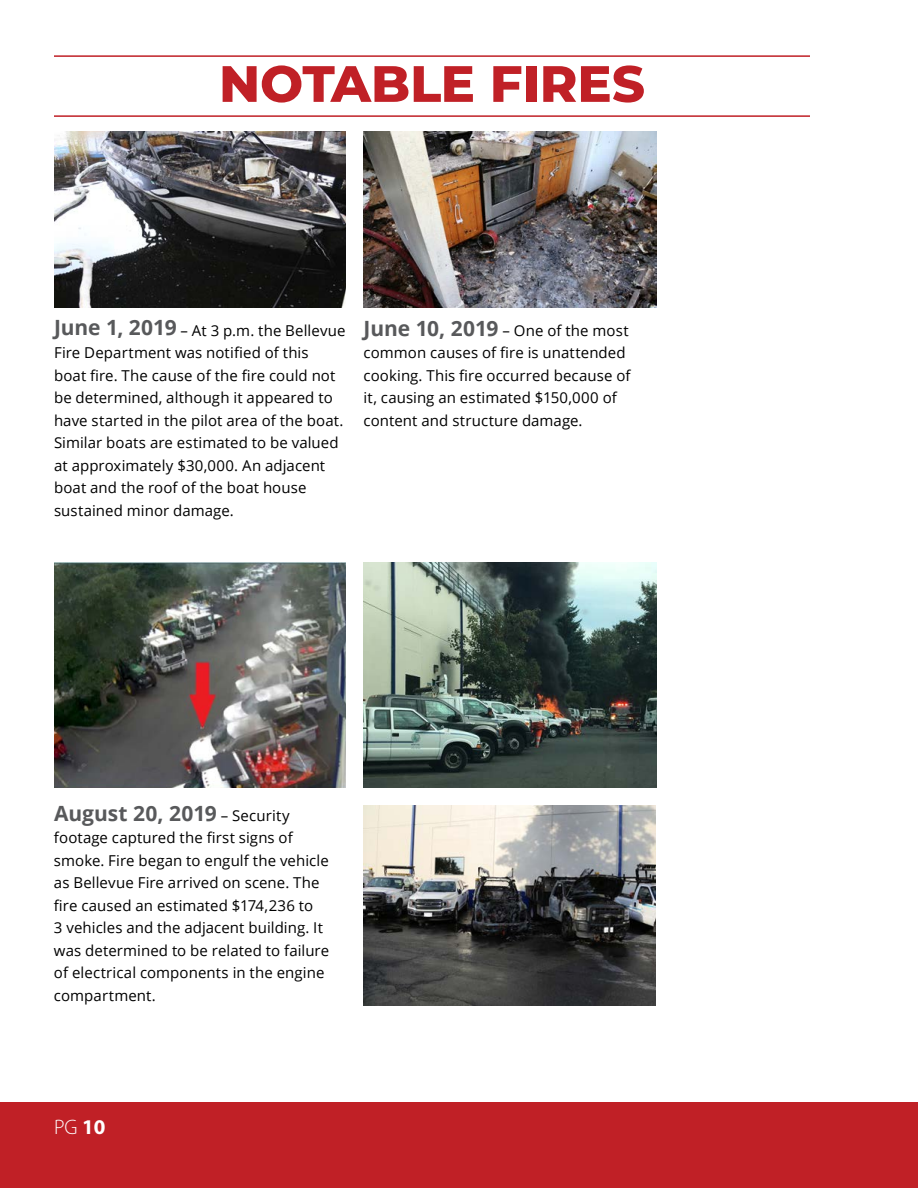
<style>
.page{position:relative;width:918px;height:1188px;background:#fff}
.page>*{position:absolute;margin:0;border:0;box-sizing:border-box;transform-origin:0 0}
.t1{font:800 51px "Montserrat";color:#c02026}
.t2{font:700 21px "Open Sans";color:#58595b}
.t3{font:300 21px "Myriad Pro";color:#fff}
.t4{font:15px/22.5px "Open Sans";letter-spacing:.005em;color:#000}
.s1{font-weight:700;font-size:21px;color:#58595b}
.s2{font-weight:400;font-size:15px;color:#000}
.s3{font-weight:700}
</style>
<div class="page">
<div style="left:0;top:1102px;width:918px;height:86px;background:#c02026"></div>
<hr style="left:54px;top:55px;width:756px;height:2px;background:#c02026">
<hr style="left:54px;top:115px;width:756px;height:2px;background:#c02026">
<img style="left:54px;top:131px;width:292px;height:176px">
<img style="left:364px;top:131px;width:292px;height:176px">
<img style="left:54px;top:562px;width:292px;height:226px">
<img style="left:364px;top:563px;width:292px;height:225px">
<img style="left:364px;top:806px;width:291px;height:199px">
<h1 class="t1" style="left:219px;top:46px;width:427px">NOTABLE FIRES</h1>
<p class="t4" style="left:54px;top:318px;width:293px"><span class="s1">June 1, 2019</span> – At 3 p.m. the Bellevue Fire Department was notified of this<br>boat fire. The cause of the fire could not be determined, although it appeared to have started in the pilot area of the boat.<br>Similar boats are estimated to be valued at approximately $30,000. An adjacent boat and the roof of the boat house sustained minor damage.</p>
<p class="t4" style="left:364px;top:318px;width:268px"><span class="s1">June 10, 2019</span> – One of the most common causes of fire is unattended cooking. This fire occurred because of it, causing an estimated $150,000 of content and structure damage.</p>
<h2 class="t2" style="left:54px;top:798px;width:237px">August 20, 2019 <span class="s2">– Security</span></h2>
<p class="t4" style="left:54px;top:826px;width:277px">footage captured the first signs of smoke. Fire began to engulf the vehicle as Bellevue Fire arrived on scene. The fire caused an estimated $174,236 to<br>3 vehicles and the adjacent building. It was determined to be related to failure of electrical components in the engine compartment.</p>
<h2 class="t3" style="left:54px;top:1114px;width:53px">PG <span class="s3">10</span></h2>
</div>
